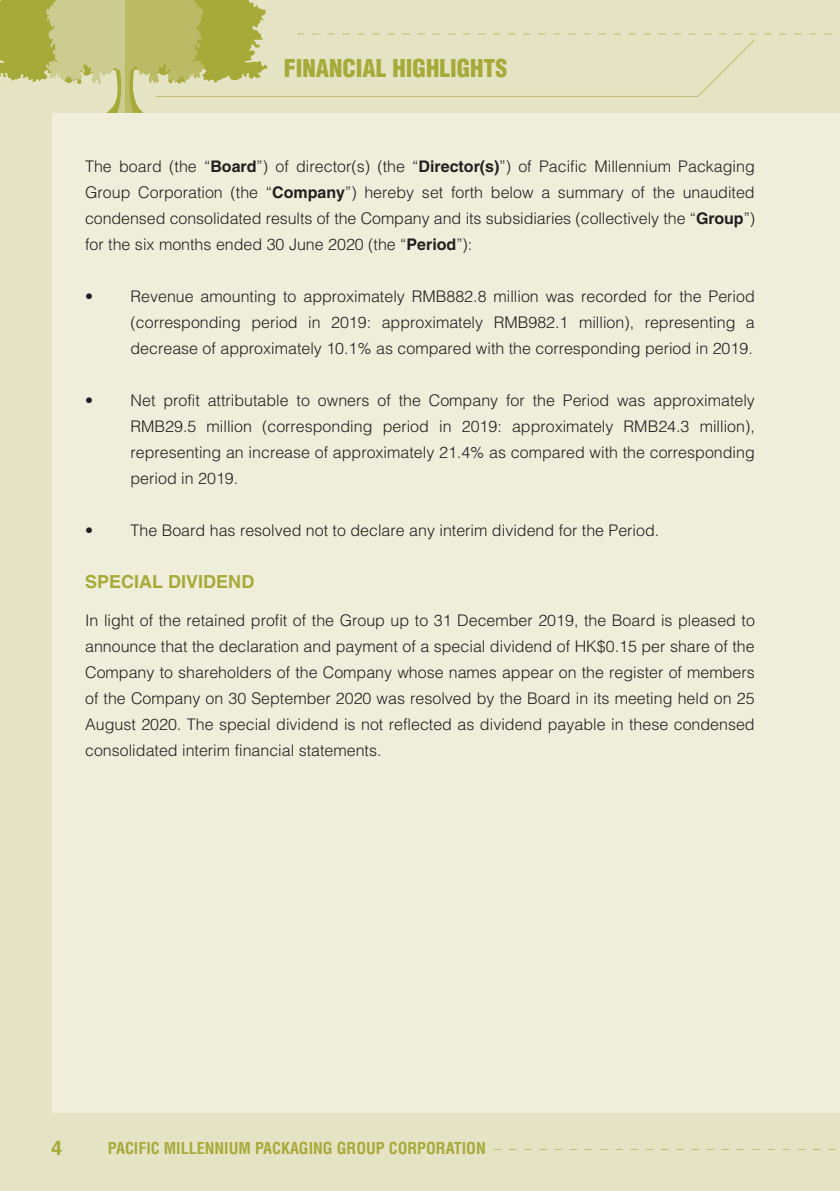
<style>
.page{position:relative;width:840px;height:1191px;background:#fff}
.page>*{position:absolute;margin:0;border:0;box-sizing:border-box;transform-origin:0 0}
.t1{font:900 condensed 24px "Helvetica LT Std";color:#a6aa38}
.t2{font:700 20px "Helvetica LT Std";color:#a6aa38}
.t3{font:700 18px "Helvetica LT Std";color:#a6aa38}
.t4{font:300 16px/26px "Helvetica LT Std";color:#231f20;text-align:justify}
.t5{font:700 condensed 16px "Helvetica LT Std";color:#a6aa38}
.s1{font-weight:700}
</style>
<div class="page">
<div style="left:0;top:0;width:839px;height:1191px;background:#e4e4c5"></div>
<div style="left:52px;top:113px;width:787px;height:999px;background:#efeeda"></div>
<svg style="left:0;top:0;width:840px;height:121px"></svg>
<h1 class="t1" style="left:283px;top:53px;width:225px">FINANCIAL HIGHLIGHTS</h1>
<p class="t4" style="left:85px;top:153px;width:671px">The board (the “<span class="s1">Board</span>”) of director(s) (the “<span class="s1">Director(s)</span>”) of Pacific Millennium Packaging Group Corporation (the “<span class="s1">Company</span>”) hereby set forth below a summary of the unaudited condensed consolidated results of the Company and its subsidiaries (collectively the “<span class="s1">Group</span>”) for the six months ended 30 June 2020 (the “<span class="s1">Period</span>”):</p>
<p class="t4" style="left:130px;top:283px;width:625px;text-indent:-45px">• Revenue amounting to approximately RMB882.8 million was recorded for the Period (corresponding period in 2019: approximately RMB982.1 million), representing a decrease of approximately 10.1% as compared with the corresponding period in 2019.</p>
<p class="t4" style="left:130px;top:387px;width:625px;text-indent:-45px">• Net profit attributable to owners of the Company for the Period was approximately RMB29.5 million (corresponding period in 2019: approximately RMB24.3 million), representing an increase of approximately 21.4% as compared with the corresponding period in 2019.</p>
<p class="t4" style="left:85px;top:517px;width:575px">• The Board has resolved not to declare any interim dividend for the Period.</p>
<p class="t3" style="left:85px;top:571px;width:171px">SPECIAL DIVIDEND</p>
<p class="t4" style="left:85px;top:607px;width:671px">In light of the retained profit of the Group up to 31 December 2019, the Board is pleased to announce that the declaration and payment of a special dividend of HK$0.15 per share of the Company to shareholders of the Company whose names appear on the register of members of the Company on 30 September 2020 was resolved by the Board in its meeting held on 25<br>August 2020. The special dividend is not reflected as dividend payable in these condensed consolidated interim financial statements.</p>
<p class="t2" style="left:51px;top:1135px;width:13px">4</p>
<p class="t5" style="left:108px;top:1138px;width:379px">PACIFIC MILLENNIUM PACKAGING GROUP CORPORATION</p>
</div>
